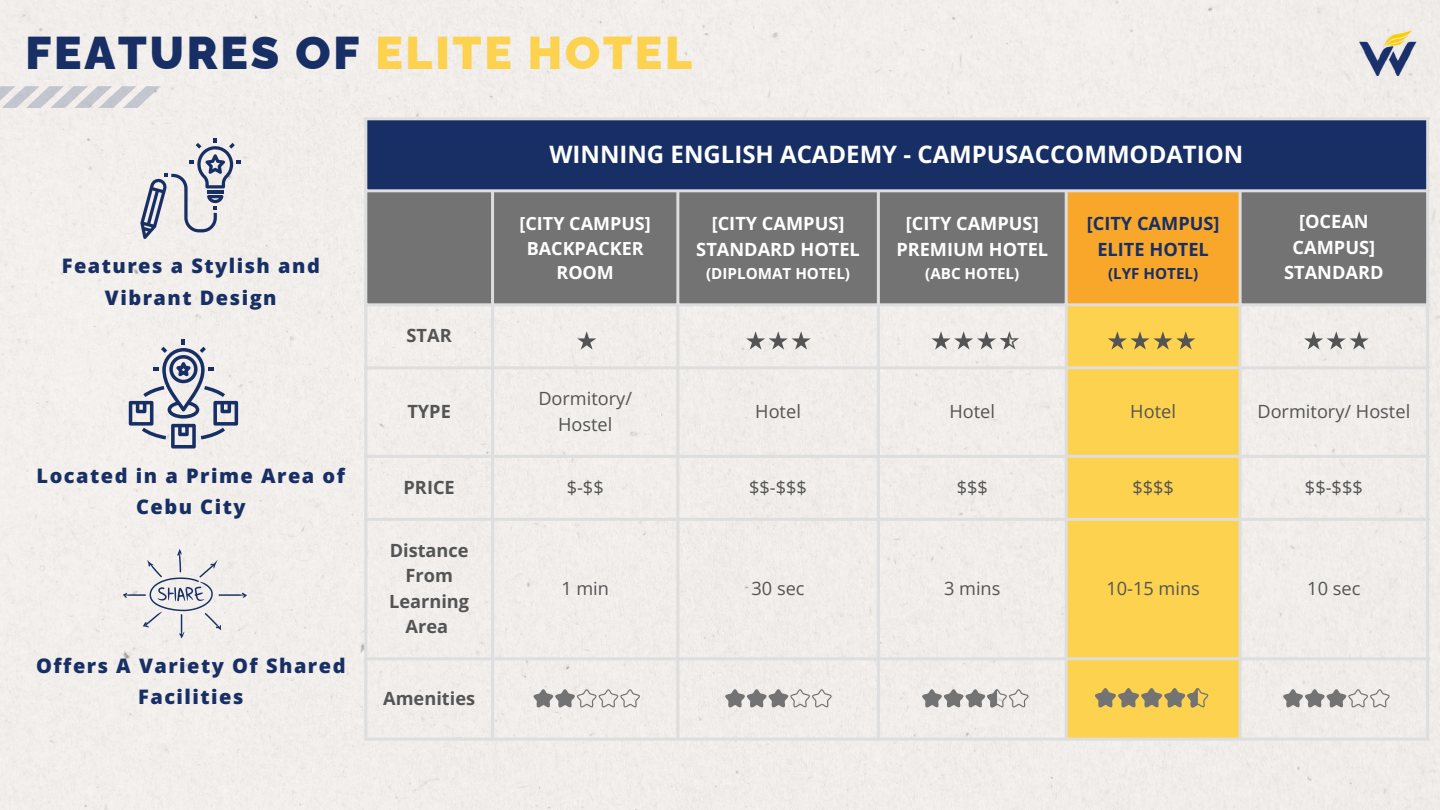
<style>
.page{position:relative;width:1440px;height:810px;background:#f1eeeb}
.page>*{position:absolute;margin:0;border:0;box-sizing:border-box;transform-origin:0 0}
.t1{font:900 46px "Raleway";letter-spacing:.06em;color:#172f64}
.t2{font:700 24px "Open Sans";color:#fff}
.t3{font:800 20px/31.5px "Open Sans";letter-spacing:.075em;color:#172f64;text-align:center}
.t4{font:18.2px/25.5px "Open Sans";color:#545454;text-align:center}
.t5{font:700 18.2px/25.5px "Open Sans";color:#fff;text-align:center}
.t6{font:700 18.2px/25.5px "Open Sans";color:#545454;text-align:center}
.t7{font:700 18.2px/25.5px "Open Sans";color:#172f64;text-align:center}
.t8{font:700 18px/24.8px "Open Sans";color:#fff;text-align:center}
.t9{font:700 15.2px "Open Sans";color:#fff}
.t10{font:700 15.2px "Open Sans";color:#172f64}
.s1{color:#fcd24f}
</style>
<div class="page">
<svg style="left:0;top:86px;width:161px;height:22px;background:#d6d6da"></svg>
<img style="left:1334px;top:0;width:106px;height:106px">
<svg style="left:129px;top:339px;width:109px;height:110px;background:#c1c4cd"></svg>
<svg style="left:123px;top:549px;width:124px;height:89px;background:#e2e1e1"></svg>
<svg style="left:140px;top:138px;width:101px;height:101px;background:#cbccd3"></svg>
<div style="left:366px;top:119px;width:1062px;height:72px;background:#172f64"></div>
<div style="left:367px;top:192px;width:1059px;height:111px;background:#737373"></div>
<div style="left:1066px;top:191px;width:174px;height:114px;background:#f9a72b"></div>
<div style="left:1068px;top:306px;width:171px;height:432px;background:#fcd24f"></div>
<hr style="left:364px;top:120px;width:3px;height:618px;background:#dedede">
<hr style="left:491px;top:192px;width:3px;height:546px;background:#dedede">
<hr style="left:676px;top:192px;width:3px;height:546px;background:#dedede">
<hr style="left:877px;top:192px;width:3px;height:546px;background:#dedede">
<hr style="left:1065px;top:192px;width:3px;height:546px;background:#dedede">
<hr style="left:1239px;top:192px;width:3px;height:546px;background:#dedede">
<hr style="left:1426px;top:120px;width:3px;height:618px;background:#dedede">
<hr style="left:364px;top:117px;width:1065px;height:3px;background:#dedede">
<hr style="left:364px;top:189px;width:1065px;height:3px;background:#dedede">
<hr style="left:364px;top:303px;width:1065px;height:3px;background:#dedede">
<hr style="left:364px;top:366px;width:1065px;height:3px;background:#dedede">
<hr style="left:364px;top:455px;width:1065px;height:3px;background:#dedede">
<hr style="left:364px;top:518px;width:1065px;height:3px;background:#dedede">
<hr style="left:364px;top:657px;width:1065px;height:3px;background:#dedede">
<hr style="left:364px;top:738px;width:1065px;height:3px;background:#dedede">
<svg style="left:922px;top:689px;width:107px;height:19px;background:#bab8b6"></svg>
<svg style="left:725px;top:689px;width:107px;height:19px;background:#bebdbb"></svg>
<svg style="left:533px;top:689px;width:107px;height:19px;background:#c8c6c3"></svg>
<svg style="left:1095px;top:688px;width:114px;height:20px;background:#b6a161"></svg>
<svg style="left:577px;top:331px;width:19px;height:18px"></svg>
<svg style="left:746px;top:331px;width:65px;height:18px"></svg>
<svg style="left:1108px;top:331px;width:87px;height:18px;background:#cbad50"></svg>
<svg style="left:931px;top:331px;width:88px;height:18px;background:#c4c2c0"></svg>
<svg style="left:1304px;top:331px;width:65px;height:18px"></svg>
<svg style="left:1283px;top:689px;width:107px;height:19px;background:#bebcba"></svg>
<h1 class="t1" style="left:26px;top:26px;width:668px">FEATURES OF <span class="s1">ELITE HOTEL</span></h1>
<p class="t3" style="left:62px;top:250px;width:260px">Features a Stylish and<br>Vibrant Design</p>
<p class="t3" style="left:37px;top:459px;width:310px">Located in a Prime Area of<br>Cebu City</p>
<p class="t3" style="left:36px;top:649px;width:311px">Offers A Variety Of Shared<br>Facilities</p>
<p class="t6" style="left:407px;top:323px;width:47px">STAR</p>
<p class="t6" style="left:407px;top:398px;width:45px">TYPE</p>
<h2 class="t2" style="left:549px;top:137px;width:695px">WINNING ENGLISH ACADEMY - CAMPUSACCOMMODATION</h2>
<p class="t8" style="left:520px;top:210px;width:133px">[CITY CAMPUS]<br>BACKPACKER<br>ROOM</p>
<p class="t5" style="left:696px;top:211px;width:165px">[CITY CAMPUS]<br>STANDARD HOTEL</p>
<p class="t9" style="left:706px;top:263px;width:145px">(DIPLOMAT HOTEL)</p>
<p class="t5" style="left:896px;top:211px;width:153px">[CITY CAMPUS]<br>PREMIUM HOTEL</p>
<p class="t9" style="left:925px;top:263px;width:96px">(ABC HOTEL)</p>
<p class="t7" style="left:1087px;top:211px;width:134px">[CITY CAMPUS]<br>ELITE HOTEL</p>
<p class="t10" style="left:1108px;top:263px;width:92px">(LYF HOTEL)</p>
<p class="t5" style="left:1284px;top:209px;width:101px">[OCEAN<br>CAMPUS]<br>STANDARD</p>
<p class="t4" style="left:538px;top:386px;width:95px">Dormitory/<br>Hostel</p>
<p class="t4" style="left:755px;top:398px;width:47px">Hotel</p>
<p class="t4" style="left:949px;top:398px;width:47px">Hotel</p>
<p class="t4" style="left:1130px;top:398px;width:47px">Hotel</p>
<p class="t4" style="left:1258px;top:398px;width:154px">Dormitory/ Hostel</p>
<p class="t6" style="left:404px;top:474px;width:53px">PRICE</p>
<p class="t4" style="left:567px;top:474px;width:39px">$-$$</p>
<p class="t4" style="left:749px;top:474px;width:59px">$$-$$$</p>
<p class="t4" style="left:957px;top:474px;width:33px">$$$</p>
<p class="t4" style="left:1132px;top:474px;width:43px">$$$$</p>
<p class="t4" style="left:1305px;top:474px;width:59px">$$-$$$</p>
<p class="t6" style="left:389px;top:537px;width:82px">Distance<br>From<br>Learning<br>Area</p>
<p class="t6" style="left:383px;top:686px;width:93px">Amenities</p>
<p class="t4" style="left:561px;top:575px;width:49px">1 min</p>
<p class="t4" style="left:752px;top:575px;width:55px">30 sec</p>
<p class="t4" style="left:944px;top:575px;width:58px">3 mins</p>
<p class="t4" style="left:1106px;top:575px;width:95px">10-15 mins</p>
<p class="t4" style="left:1307px;top:575px;width:55px">10 sec</p>
</div>
